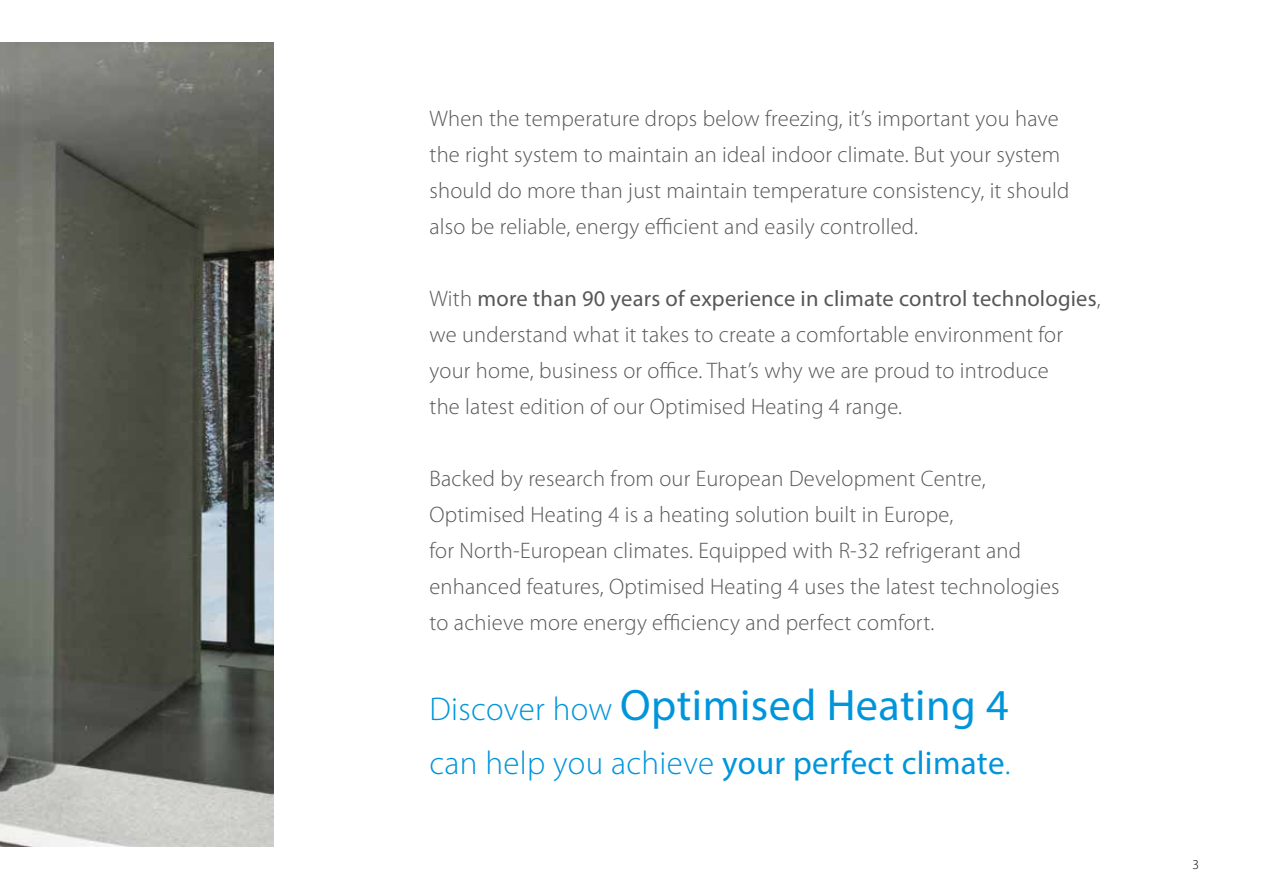
<style>
.page{position:relative;width:1263px;height:893px;background:#fff}
.page>*{position:absolute;margin:0;border:0;box-sizing:border-box;transform-origin:0 0}
.t1{font:44.25px "Myriad Pro";letter-spacing:.01em;color:#0095db}
.t2{font:300 33px "Myriad Pro";letter-spacing:.01em;color:#0095db}
.t3{font:300 22.5px/36px "Myriad Pro";letter-spacing:.01em;color:#575756}
.t4{font:300 13.5px "Myriad Pro";color:#000}
.s1{font-weight:400}
.s2{font-weight:300;font-size:33px}
</style>
<div class="page">
<img style="left:0;top:43px;width:274px;height:803px">
<p class="t3" style="left:429px;top:101px;width:641px">When the temperature drops below freezing, it’s important you have the right system to maintain an ideal indoor climate. But your system should do more than just maintain temperature consistency, it should also be reliable, energy efficient and easily controlled.</p>
<p class="t3" style="left:429px;top:281px;width:673px">With <span class="s1">more than 90 years of experience in climate control technologies</span>, we understand what it takes to create a comfortable environment for your home, business or office. That’s why we are proud to introduce<br>the latest edition of our Optimised Heating 4 range.</p>
<p class="t3" style="left:429px;top:461px;width:632px">Backed by research from our European Development Centre, Optimised Heating 4 is a heating solution built in Europe,<br>for North-European climates. Equipped with R-32 refrigerant and enhanced features, Optimised Heating 4 uses the latest technologies to achieve more energy efficiency and perfect comfort.</p>
<h1 class="t1" style="left:429px;top:678px;width:581px"><span class="s2">Discover how</span> Optimised Heating 4</h1>
<h2 class="t2" style="left:429px;top:745px;width:583px">can help you achieve <span class="s1">your perfect climate</span>.</h2>
<p class="t4" style="left:1192px;top:857px;width:8px">3</p>
</div>
